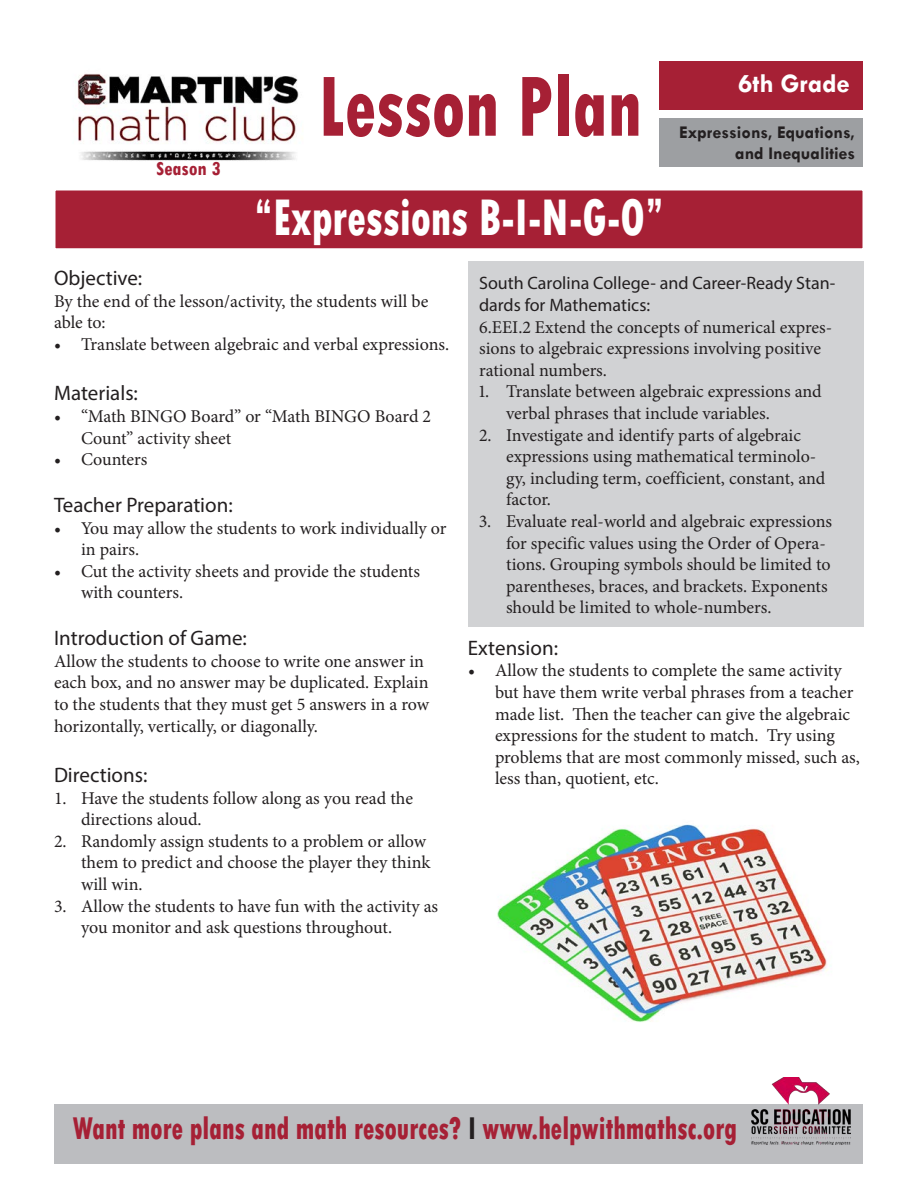
<style>
.page{position:relative;width:918px;height:1188px;background:#fff}
.page>*{position:absolute;margin:0;border:0;box-sizing:border-box;transform-origin:0 0}
.t1{font:800 condensed 90px "Tw Cen";color:#a62035;scale:.81 1}
.t2{font:800 condensed 54px "Tw Cen";color:#fff;scale:.81 1}
.t3{font:800 condensed 33px "Tw Cen";color:#a62035;scale:.81 1}
.t4{font:700 27px "Tw Cen";color:#fff}
.t5{font:21px "Myriad Pro";color:#231f20}
.t6{font:700 condensed 21px "Tw Cen";color:#a62035}
.t7{font:18px/21.6px "Minion Pro";color:#231f20}
.t8{font:18px/21.6px "Myriad Pro";color:#231f20}
.t9{font:700 18px/21.6px "Tw Cen";color:#231f20;text-align:right}
.s1{color:#231f20}
</style>
<div class="page">
<img style="left:497px;top:824px;width:331px;height:198px">
<div style="left:468px;top:261px;width:395px;height:365px;background:#d1d2d4"></div>
<img style="left:75px;top:73px;width:224px;height:88px">
<div style="left:660px;top:61px;width:203px;height:49px;background:#a62035"></div>
<div style="left:660px;top:118px;width:203px;height:49px;background:#9d9fa2"></div>
<div style="left:54px;top:189px;width:810px;height:61px;background:#a62035;border:2px solid #fff"></div>
<div style="left:55px;top:1104px;width:808px;height:60px;background:#bcbdc0"></div>
<img style="left:752px;top:1078px;width:98px;height:67px">
<p class="t6" style="left:156px;top:156px;width:66px">Season 3</p>
<p class="t1" style="left:319px;top:54px;width:401px">Lesson Plan</p>
<p class="t4" style="left:738px;top:68px;width:113px">6th Grade</p>
<p class="t9" style="left:679px;top:121px;width:177px">Expressions, Equations, and Inequalities</p>
<p class="t2" style="left:254px;top:186px;width:508px">“Expressions B-I-N-G-O”</p>
<p class="t8" style="left:479px;top:272px;width:358px">South Carolina College- and Career-Ready Stan&shy;dards for Mathematics:</p>
<p class="t7" style="left:479px;top:316px;width:355px">6.EEI.2 Extend the concepts of numerical expres&shy;sions to algebraic expressions involving positive rational numbers.</p>
<p class="t7" style="left:506px;top:381px;width:317px;text-indent:-27px">1. Translate between algebraic expressions and verbal phrases that include variables.</p>
<p class="t7" style="left:506px;top:424px;width:321px;text-indent:-27px">2. Investigate and identify parts of algebraic expressions using mathematical terminolo&shy;gy, including term, coefficient, constant, and factor.</p>
<p class="t7" style="left:506px;top:511px;width:327px;text-indent:-27px">3. Evaluate real-world and algebraic expressions for specific values using the Order of Opera&shy;tions. Grouping symbols should be limited to parentheses, braces, and brackets. Exponents should be limited to whole-numbers.</p>
<p class="t5" style="left:54px;top:265px;width:90px">Objective:</p>
<p class="t7" style="left:54px;top:290px;width:376px">By the end of the lesson/activity, the students will be able to:</p>
<p class="t7" style="left:54px;top:333px;width:397px">• Translate between algebraic and verbal expressions.</p>
<p class="t5" style="left:54px;top:380px;width:85px">Materials:</p>
<p class="t7" style="left:81px;top:405px;width:352px;text-indent:-27px">• “Math BINGO Board” or “Math BINGO Board 2<br>Count” activity sheet</p>
<p class="t7" style="left:54px;top:449px;width:95px">• Counters</p>
<p class="t5" style="left:54px;top:492px;width:180px">Teacher Preparation:</p>
<p class="t7" style="left:81px;top:517px;width:367px;text-indent:-27px">• You may allow the students to work individually or in pairs.</p>
<p class="t7" style="left:81px;top:560px;width:341px;text-indent:-27px">• Cut the activity sheets and provide the students with counters.</p>
<p class="t5" style="left:54px;top:625px;width:194px">Introduction of Game:</p>
<p class="t7" style="left:54px;top:650px;width:377px">Allow the students to choose to write one answer in each box, and no answer may be duplicated. Explain to the students that they must get 5 answers in a row horizontally, vertically, or diagonally.</p>
<p class="t5" style="left:54px;top:762px;width:95px">Directions:</p>
<p class="t7" style="left:81px;top:787px;width:334px;text-indent:-27px">1. Have the students follow along as you read the directions aloud.</p>
<p class="t7" style="left:81px;top:830px;width:351px;text-indent:-27px">2. Randomly assign students to a problem or allow them to predict and choose the player they think will win.</p>
<p class="t7" style="left:81px;top:895px;width:359px;text-indent:-27px">3. Allow the students to have fun with the activity as you monitor and ask questions throughout.</p>
<p class="t5" style="left:468px;top:635px;width:92px">Extension:</p>
<p class="t7" style="left:495px;top:660px;width:367px;text-indent:-27px">• Allow the students to complete the same activity but have them write verbal phrases from a teacher made list. Then the teacher can give the algebraic expressions for the student to match. Try using problems that are most commonly missed, such as, less than, quotient, etc.</p>
<p class="t3" style="left:73px;top:1109px;width:822px">Want more plans and math resources? <span class="s1">I</span> www.helpwithmathsc.org</p>
</div>
